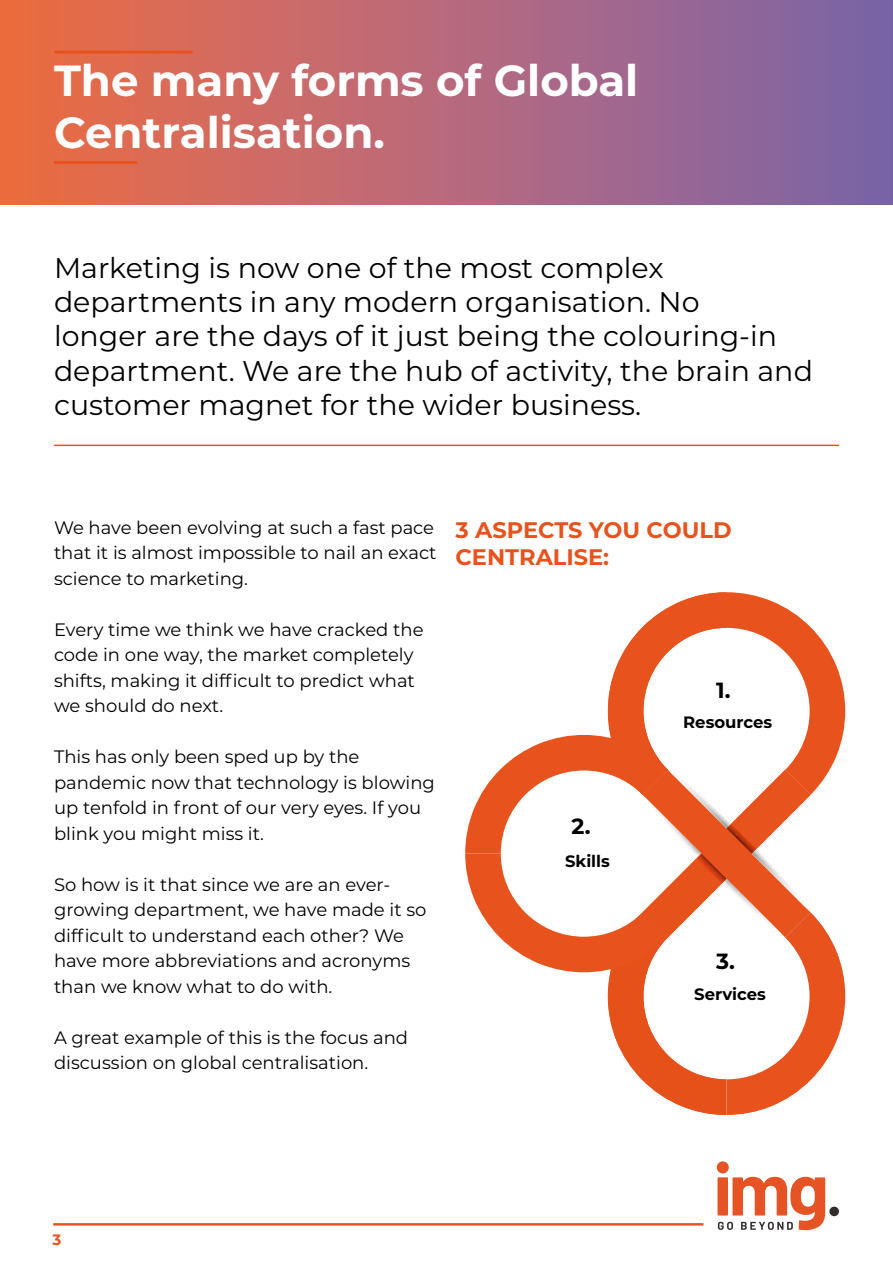
<style>
.page{position:relative;width:893px;height:1263px;background:#fff}
.page>*{position:absolute;margin:0;border:0;box-sizing:border-box;transform-origin:0 0}
.t1{font:700 43.5px/52.2px "Montserrat";color:#fff}
.t2{font:28.5px/34.2px "Montserrat";color:#000}
.t3{font:700 22.5px/27px "Montserrat";color:#e8531d}
.t4{font:700 21.9px "Montserrat";color:#000}
.t5{font:18px/25.5px "Montserrat";color:#000}
.t6{font:700 16.5px "Montserrat";color:#000}
.t7{font:700 15px "Montserrat";color:#e8531d}
</style>
<div class="page">
<div style="left:53px;top:1223px;width:650px;height:2px;border:2px solid #e8531d"></div>
<svg style="left:717px;top:1177px;width:108px;height:53px"></svg>
<div style="left:829px;top:1206px;width:10px;height:10px;background:#332e2e;border-radius:50%"></div>
<div style="left:717px;top:1161px;width:12px;height:12px;background:#e65325;border-radius:50%"></div>
<div style="left:1px;top:1px;width:891px;height:204px;background:linear-gradient(to right,#f06d44,#7c65ad)"></div>
<hr style="left:54px;top:51px;width:139px;height:3px;background:#e8531d">
<hr style="left:54px;top:161px;width:83px;height:3px;background:#e8531d">
<hr style="left:54px;top:445px;width:785px;height:1px;background:#e8531d">
<svg style="left:465px;top:592px;width:380px;height:523px"></svg>
<h1 class="t1" style="left:54px;top:52px;width:586px">The many forms of Global<br>Centralisation.</h1>
<h2 class="t2" style="left:54px;top:250px;width:760px">Marketing is now one of the most complex departments in any modern organisation. No<br>longer are the days of it just being the colouring-in department. We are the hub of activity, the brain and customer magnet for the wider business.</h2>
<p class="t5" style="left:54px;top:514px;width:384px">We have been evolving at such a fast pace that it is almost impossible to nail an exact science to marketing.</p>
<p class="t5" style="left:54px;top:616px;width:371px">Every time we think we have cracked the code in one way, the market completely shifts, making it difficult to predict what we should do next.</p>
<p class="t5" style="left:54px;top:743px;width:382px">This has only been sped up by the pandemic now that technology is blowing up tenfold in front of our very eyes. If you blink you might miss it.</p>
<p class="t5" style="left:54px;top:871px;width:374px">So how is it that since we are an ever&shy;growing department, we have made it so difficult to understand each other? We have more abbreviations and acronyms than we know what to do with.</p>
<p class="t5" style="left:54px;top:1024px;width:356px">A great example of this is the focus and discussion on global centralisation.</p>
<p class="t3" style="left:455px;top:515px;width:278px">3 ASPECTS YOU COULD<br>CENTRALISE:</p>
<p class="t4" style="left:716px;top:674px;width:16px">1.</p>
<p class="t4" style="left:571px;top:811px;width:20px">2.</p>
<p class="t6" style="left:565px;top:849px;width:46px">Skills</p>
<p class="t6" style="left:683px;top:711px;width:91px">Resources</p>
<p class="t4" style="left:716px;top:945px;width:20px">3.</p>
<p class="t6" style="left:694px;top:982px;width:73px">Services</p>
<p class="t7" style="left:52px;top:1228px;width:10px">3</p>
</div>
